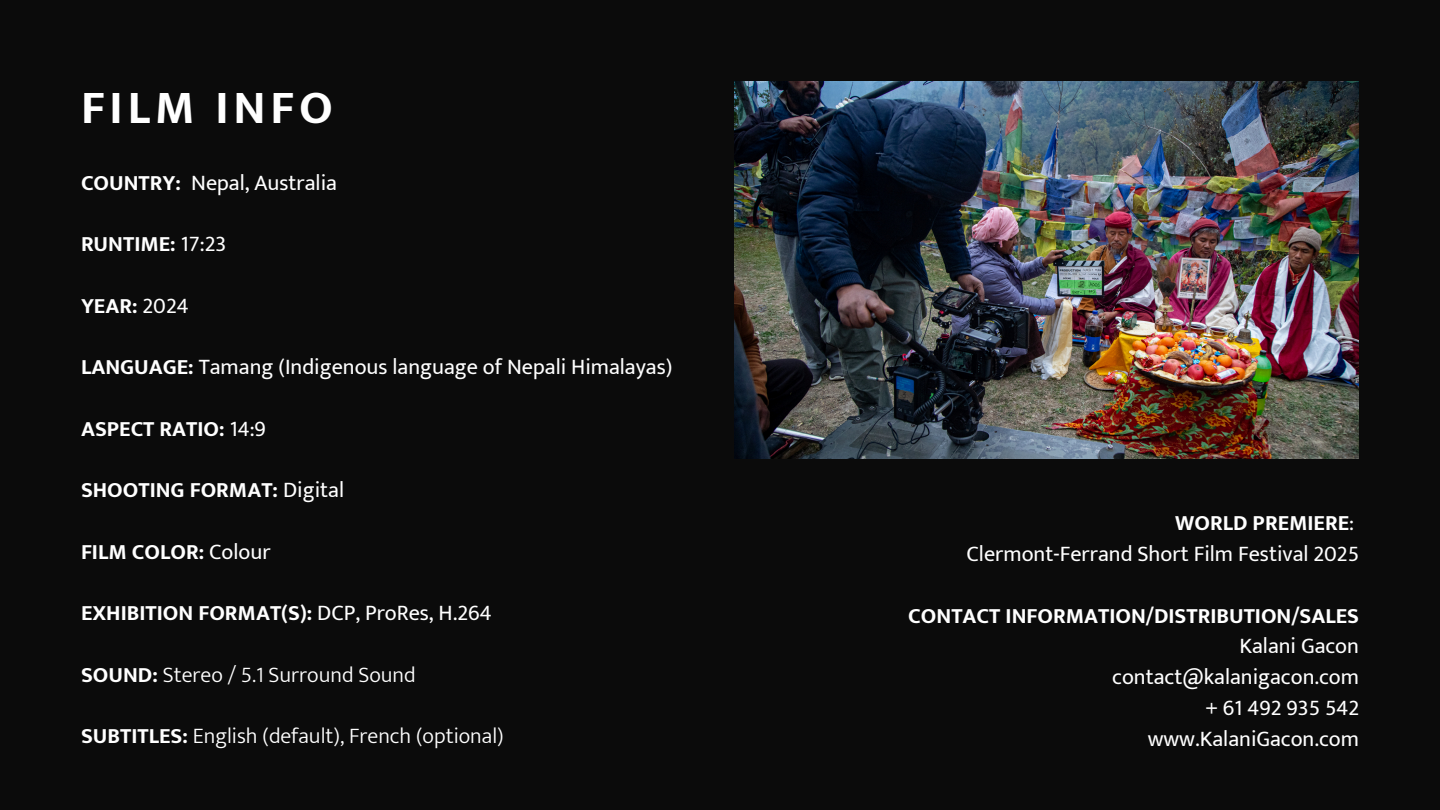
<style>
.page{position:relative;width:1440px;height:810px;background:#0b0b0b}
.page>*{position:absolute;margin:0;border:0;box-sizing:border-box;transform-origin:0 0}
.t1{font:700 48px "Mukta";letter-spacing:.1em;color:#fff}
.t2{font:22.1px "Mukta";color:#fff}
.t3{font:700 22.1px "Mukta";color:#fff}
.t4{font:300 22.1px "Mukta";color:#fff}
.s1{font-weight:700}
.s2{font-weight:400}
</style>
<div class="page">
<img style="left:735px;top:81px;width:624px;height:377px">
<p class="t1" style="left:81px;top:78px;width:253px">FILM INFO</p>
<p class="t2" style="left:81px;top:169px;width:257px"><span class="s1">COUNTRY:</span> Nepal, Australia</p>
<p class="t3" style="left:81px;top:231px;width:147px">RUNTIME: <span class="s2">17:23</span></p>
<p class="t3" style="left:81px;top:292px;width:109px">YEAR: <span class="s2">2024</span></p>
<p class="t2" style="left:81px;top:354px;width:593px"><span class="s1">LANGUAGE:</span> Tamang (Indigenous language of Nepali Himalayas)</p>
<p class="t3" style="left:81px;top:415px;width:187px">ASPECT RATIO: <span class="s2">14:9</span></p>
<p class="t3" style="left:81px;top:477px;width:265px">SHOOTING FORMAT: <span class="s2">Digital</span></p>
<p class="t3" style="left:81px;top:538px;width:191px">FILM COLOR: <span class="s2">Colour</span></p>
<p class="t3" style="left:81px;top:600px;width:412px">EXHIBITION FORMAT(S): <span class="s2">DCP, ProRes, H.264</span></p>
<p class="t4" style="left:81px;top:661px;width:336px"><span class="s1">SOUND:</span> Stereo / 5.1 Surround Sound</p>
<p class="t4" style="left:81px;top:723px;width:424px"><span class="s1">SUBTITLES:</span> English (default), French (optional)</p>
<h1 class="t3" style="left:1175px;top:510px;width:180px">WORLD PREMIERE<span class="s2">:</span></h1>
<p class="t2" style="left:967px;top:541px;width:394px">Clermont-Ferrand Short Film Festival 2025</p>
<p class="t3" style="left:908px;top:602px;width:452px">CONTACT INFORMATION/DISTRIBUTION/SALES</p>
<p class="t2" style="left:1239px;top:633px;width:121px">Kalani Gacon</p>
<p class="t2" style="left:1112px;top:664px;width:248px">contact@kalanigacon.com</p>
<p class="t2" style="left:1206px;top:694px;width:155px">+ 61 492 935 542</p>
<p class="t2" style="left:1148px;top:725px;width:213px">www.KalaniGacon.com</p>
</div>
